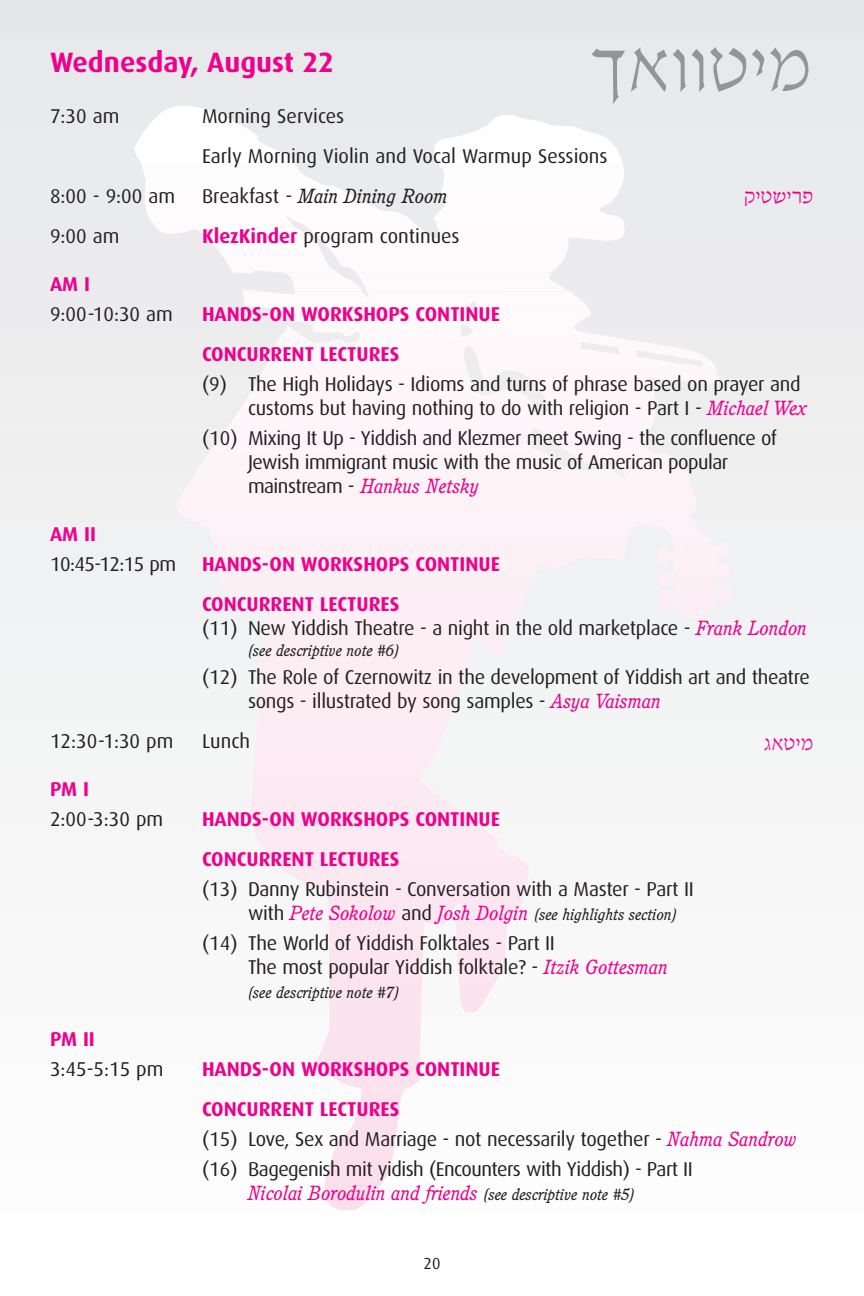
<style>
.page{position:relative;width:864px;height:1296px;background:#fff}
.page>*{position:absolute;margin:0;border:0;box-sizing:border-box;transform-origin:0 0}
.t1{font:300 84px "Ada";color:#939598}
.t2{font:700 28px "Dax";color:#ed028c}
.t3{font:300 24px "Ada";color:#ed028c}
.t4{font:20px/24px "Dax";letter-spacing:-.015em;color:#231f20}
.t5{font:700 20px/40px "Dax";color:#ed028c}
.t6{font:italic 20px "Cushing";color:#ed028c}
.t7{font:italic 20px "Cushing";color:#231f20}
.t8{font:italic 16px "Cushing";color:#231f20}
.t9{font:16px "Dax";color:#231f20}
.s1{font-family:"Dax";font-style:normal}
.s2{font-weight:700;color:#ed028c}
.s3{font-family:"Cushing";font-style:italic;color:#ed028c}
.s4{font-family:"Dax";font-style:normal;color:#231f20}
.s5{font-family:"Dax";font-style:normal;font-size:20px}
.s6{font-size:20px;color:#ed028c}
.s7{font-size:16px;color:#231f20}
</style>
<div class="page">
<div style="left:0;top:0;width:864px;height:31px;background:#e6e7e9"></div>
<div style="left:0;top:39px;width:864px;height:41px;background:#e8e9ea"></div>
<div style="left:0;top:88px;width:864px;height:41px;background:#e9eaeb"></div>
<div style="left:0;top:138px;width:864px;height:40px;background:#eaebec"></div>
<div style="left:0;top:187px;width:864px;height:40px;background:#eaebec"></div>
<div style="left:0;top:236px;width:864px;height:40px;background:#ebebed"></div>
<div style="left:0;top:285px;width:864px;height:40px;background:#ececee"></div>
<div style="left:0;top:334px;width:864px;height:40px;background:#ededee"></div>
<div style="left:0;top:383px;width:864px;height:40px;background:#eeeeef"></div>
<div style="left:0;top:432px;width:864px;height:40px;background:#efeff0"></div>
<div style="left:0;top:481px;width:864px;height:40px;background:#f0f0f1"></div>
<div style="left:0;top:530px;width:864px;height:40px;background:#f0f1f2"></div>
<div style="left:0;top:579px;width:864px;height:40px;background:#f1f2f3"></div>
<div style="left:0;top:628px;width:864px;height:40px;background:#f2f3f4"></div>
<div style="left:0;top:677px;width:864px;height:40px;background:#f3f4f4"></div>
<div style="left:0;top:726px;width:864px;height:40px;background:#f4f5f5"></div>
<div style="left:0;top:775px;width:864px;height:40px;background:#f5f5f6"></div>
<div style="left:0;top:824px;width:864px;height:40px;background:#f6f6f7"></div>
<div style="left:0;top:873px;width:864px;height:40px;background:#f7f7f8"></div>
<div style="left:0;top:922px;width:864px;height:40px;background:#f8f8f9"></div>
<div style="left:0;top:971px;width:864px;height:40px;background:#f9f9f9"></div>
<div style="left:0;top:1020px;width:864px;height:40px;background:#fafafa"></div>
<div style="left:0;top:1069px;width:864px;height:40px;background:#fbfbfb"></div>
<div style="left:314px;top:1047px;width:106px;height:18px;background:#fbe3ed"></div>
<svg style="left:314px;top:1065px;width:106px;height:29px;fill:#fbe2ed"></svg>
<svg style="left:354px;top:1094px;width:48px;height:29px"></svg>
<svg style="left:334px;top:1123px;width:64px;height:29px;fill:#fbe1ec"></svg>
<svg style="left:325px;top:1152px;width:69px;height:29px;background:#fbe3ed"></svg>
<svg style="left:324px;top:1181px;width:60px;height:29px;fill:#fbdfeb"></svg>
<div style="left:293px;top:877px;width:235px;height:14px;background:#fce8f0"></div>
<div style="left:293px;top:890px;width:235px;height:30px;background:linear-gradient(to bottom,#fbe9f1,#fbebf2)"></div>
<div style="left:293px;top:920px;width:235px;height:29px;background:linear-gradient(to right,#faedf3,#fbecf2)"></div>
<div style="left:293px;top:949px;width:235px;height:29px;background:linear-gradient(to right,#fbedf3,#fbedf3)"></div>
<svg style="left:329px;top:978px;width:168px;height:29px;fill:#fce4ee"></svg>
<svg style="left:327px;top:1007px;width:153px;height:29px;fill:#fce4ee"></svg>
<svg style="left:323px;top:1036px;width:97px;height:11px"></svg>
<hr style="left:251px;top:744px;width:278px;height:1px;background:#fcecf3">
<div style="left:251px;top:745px;width:278px;height:29px;background:#fcebf2"></div>
<div style="left:251px;top:774px;width:278px;height:29px;background:#fceaf2"></div>
<div style="left:251px;top:803px;width:278px;height:29px;background:#fce9f1"></div>
<div style="left:251px;top:832px;width:278px;height:29px;background:#fce9f1"></div>
<div style="left:251px;top:861px;width:278px;height:16px;background:#fce8f0"></div>
<div style="left:256px;top:612px;width:453px;height:17px;background:#fdeff5"></div>
<div style="left:256px;top:629px;width:453px;height:29px;background:#fdeef4"></div>
<div style="left:256px;top:658px;width:453px;height:29px;background:#f3f3f4"></div>
<div style="left:256px;top:716px;width:453px;height:28px;background:#f4f4f4"></div>
<svg style="left:215px;top:556px;width:515px;height:15px;fill:#fdf1f6"></svg>
<div style="left:215px;top:571px;width:515px;height:29px;background:#fdf0f5"></div>
<div style="left:215px;top:600px;width:515px;height:12px;background:#fdeff5"></div>
<div style="left:176px;top:499px;width:554px;height:14px;background:#fdf3f7"></div>
<div style="left:176px;top:513px;width:554px;height:29px;background:#fdf2f7"></div>
<div style="left:176px;top:542px;width:554px;height:14px;background:#fdf1f6"></div>
<svg style="left:209px;top:443px;width:447px;height:11px;fill:#fdf5f9"></svg>
<div style="left:179px;top:454px;width:517px;height:29px;background:#fdf4f8"></div>
<div style="left:179px;top:483px;width:517px;height:16px;background:#fdf3f7"></div>
<svg style="left:265px;top:348px;width:450px;height:19px;background:#fbf6f8"></svg>
<div style="left:217px;top:367px;width:505px;height:29px;background:linear-gradient(to right,#faf5f7,#faf5f7)"></div>
<svg style="left:217px;top:396px;width:505px;height:29px;fill:#fef6f9"></svg>
<div style="left:217px;top:425px;width:505px;height:17px;background:linear-gradient(to right,#fff6fb,#f5f2f4)"></div>
<div style="left:273px;top:338px;width:407px;height:10px;background:#fef8fa"></div>
<svg style="left:242px;top:291px;width:438px;height:47px"></svg>
<hr style="left:242px;top:309px;width:347px;height:2px;background:#fef9fb">
<svg style="left:233px;top:272px;width:336px;height:8px"></svg>
<svg style="left:233px;top:280px;width:336px;height:11px;fill:#fef9fb"></svg>
<svg style="left:134px;top:106px;width:508px;height:29px"></svg>
<div style="left:134px;top:135px;width:508px;height:29px;background:linear-gradient(to right,#f7f7f7,#f6f7f7)"></div>
<div style="left:134px;top:164px;width:508px;height:29px;background:linear-gradient(to right,#f8f8f8,#f7f7f7)"></div>
<svg style="left:145px;top:193px;width:479px;height:29px;fill:#fefcfd"></svg>
<svg style="left:134px;top:222px;width:508px;height:29px;fill:#fefbfc"></svg>
<div style="left:134px;top:251px;width:508px;height:21px;background:linear-gradient(to right,#f6f4f6,#f8f5f7)"></div>
<h1 class="t1" style="left:592px;top:12px;width:224px">ltuuyhn</h1>
<h2 class="t2" style="left:50px;top:50px;width:286px">Wednesday, August 22</h2>
<p class="t4" style="left:50px;top:106px;width:71px">7:30 am</p>
<p class="t4" style="left:202px;top:98px;width:407px;line-height:40px">Morning Services<br>Early Morning Violin and Vocal Warmup Sessions</p>
<p class="t4" style="left:50px;top:186px;width:127px">8:00 - 9:00 am</p>
<p class="t7" style="left:202px;top:188px;width:247px"><span class="s1">Breakfast -</span> Main Dining Room</p>
<p class="t4" style="left:50px;top:226px;width:71px">9:00 am</p>
<p class="t4" style="left:202px;top:226px;width:259px"><span class="s2">KlezKinder</span> program continues</p>
<p class="t5" style="left:50px;top:266px;width:42px">AM I</p>
<p class="t4" style="left:50px;top:304px;width:124px">9:00-10:30 am</p>
<p class="t5" style="left:202px;top:296px;width:299px">HANDS-ON WORKSHOPS CONTINUE<br>CONCURRENT LECTURES</p>
<p class="t4" style="left:248px;top:374px;width:561px;text-indent:-46px">(9) The High Holidays - Idioms and turns of phrase based on prayer and customs but having nothing to do with religion - Part I - <span class="s3">Michael Wex</span></p>
<p class="t4" style="left:202px;top:428px;width:576px;text-align:center">(10) Mixing It Up - Yiddish and Klezmer meet Swing - the confluence of<br>Jewish immigrant music with the music of American popular</p>
<p class="t6" style="left:248px;top:478px;width:233px"><span class="s4">mainstream -</span> Hankus Netsky</p>
<p class="t5" style="left:50px;top:516px;width:47px">AM II</p>
<p class="t4" style="left:50px;top:554px;width:128px">10:45-12:15 pm</p>
<p class="t5" style="left:202px;top:546px;width:299px">HANDS-ON WORKSHOPS CONTINUE<br>CONCURRENT LECTURES</p>
<p class="t4" style="left:202px;top:618px;width:607px">(11) New Yiddish Theatre - a night in the old marketplace - <span class="s3">Frank London</span></p>
<p class="t8" style="left:248px;top:644px;width:153px">(see descriptive note #6)</p>
<p class="t4" style="left:248px;top:667px;width:564px;text-indent:-46px">(12) The Role of Czernowitz in the development of Yiddish art and theatre songs - illustrated by song samples - <span class="s3">Asya Vaisman</span></p>
<p class="t4" style="left:50px;top:731px;width:125px">12:30-1:30 pm</p>
<p class="t4" style="left:202px;top:731px;width:50px">Lunch</p>
<p class="t5" style="left:50px;top:771px;width:40px">PM I</p>
<p class="t4" style="left:50px;top:809px;width:115px">2:00-3:30 pm</p>
<p class="t5" style="left:202px;top:801px;width:299px">HANDS-ON WORKSHOPS CONTINUE<br>CONCURRENT LECTURES</p>
<p class="t4" style="left:202px;top:879px;width:493px">(13) Danny Rubinstein - Conversation with a Master - Part II</p>
<p class="t8" style="left:248px;top:909px;width:431px"><span class="s5">with</span> <span class="s6">Pete Sokolow</span> <span class="s5">and</span> <span class="s6">Josh Dolgin</span> (see highlights section)</p>
<p class="t4" style="left:248px;top:933px;width:422px;text-indent:-46px">(14) The World of Yiddish Folktales - Part II<br>The most popular Yiddish folktale? - <span class="s3">Itzik Gottesman</span></p>
<p class="t8" style="left:248px;top:987px;width:153px">(see descriptive note #7)</p>
<p class="t5" style="left:50px;top:1021px;width:46px">PM II</p>
<p class="t4" style="left:50px;top:1059px;width:115px">3:45-5:15 pm</p>
<p class="t5" style="left:202px;top:1051px;width:299px">HANDS-ON WORKSHOPS CONTINUE<br>CONCURRENT LECTURES</p>
<p class="t4" style="left:202px;top:1126px;width:596px;line-height:30px">(15) Love, Sex and Marriage - not necessarily together - <span class="s3">Nahma Sandrow </span>(16) Bagegenish mit yidish (Encounters with Yiddish) - Part II</p>
<p class="t6" style="left:248px;top:1186px;width:388px">Nicolai Borodulin and friends <span class="s7">(see descriptive note #5)</span></p>
<p class="t3" style="left:745px;top:180px;width:70px">ehyahrp</p>
<p class="t3" style="left:764px;top:727px;width:51px">dtyhn</p>
<p class="t9" style="left:424px;top:1256px;width:18px">20</p>
</div>
